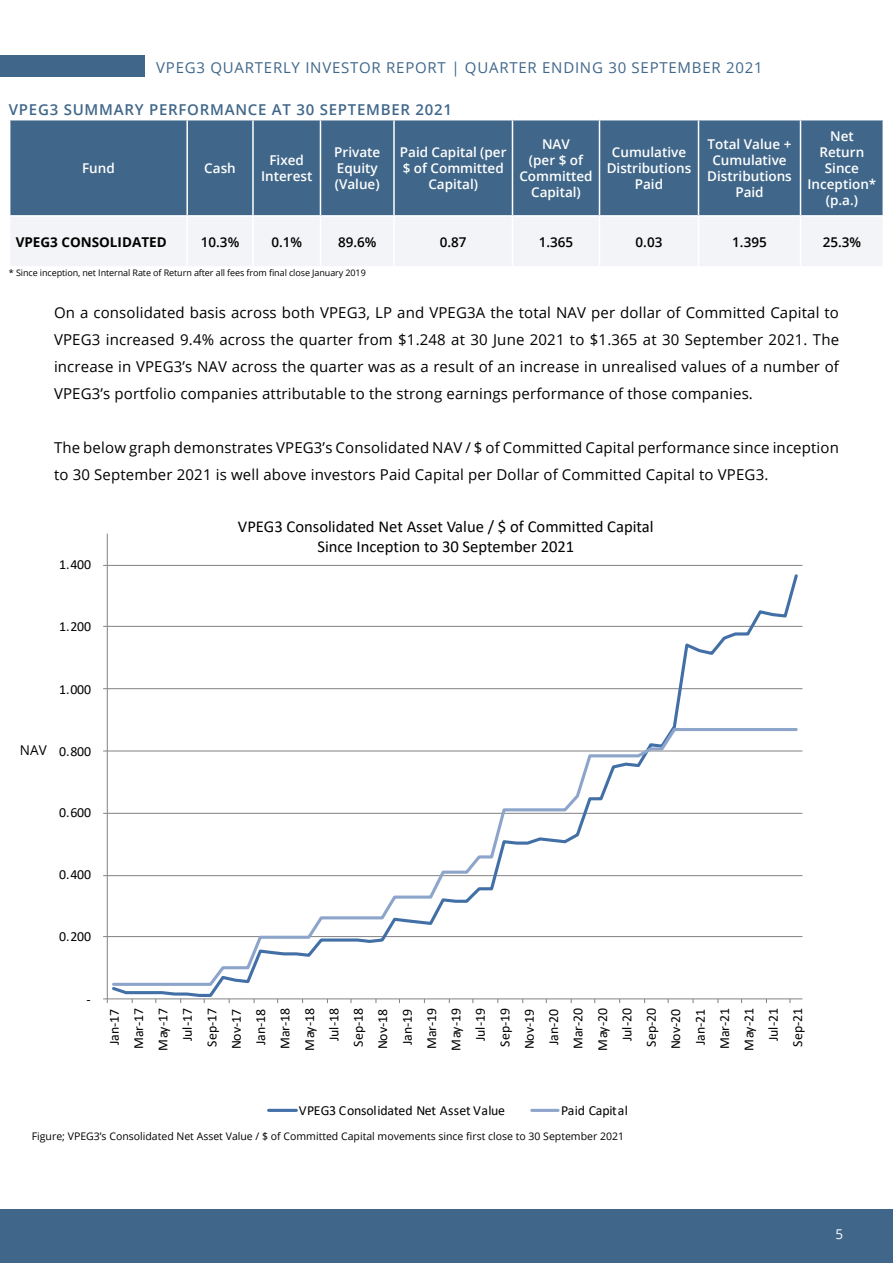
<style>
.page{position:relative;width:893px;height:1263px;background:#fff}
.page>*{position:absolute;margin:0;border:0;box-sizing:border-box;transform-origin:0 0}
.t1{font:16.65px/20.7px "Calibri";color:#000;text-align:center}
.t2{font:15px/27px "Open Sans";letter-spacing:.01em;color:#000;text-align:justify}
.t3{font:15px "Open Sans";letter-spacing:.05em;color:#40678a}
.t4{font:600 15px "Open Sans";letter-spacing:.05em;color:#40678a}
.t5{font:13.8px/24.5px "Calibri";letter-spacing:-.005em;color:#000;text-align:right}
.t6{font:600 13.5px/16.2px "Open Sans";color:#fff;text-align:center}
.t7{font:600 13.5px "Open Sans";color:#000}
.t8{font:700 13.5px "Open Sans";color:#000}
.t9{font:13.5px "Open Sans";color:#000}
.t10{font:13.5px "Open Sans";color:#fff}
.t11{font:10.5px "Open Sans";color:#000}
.t12{font:9px "Open Sans";letter-spacing:-.01em;color:#000}
</style>
<div class="page">
<div style="left:1px;top:55px;width:144px;height:22px;background:#40678a"></div>
<div style="left:0;top:1210px;width:893px;height:53px;background:#40678a"></div>
<div style="left:10px;top:120px;width:872px;height:95px;background:#40678a"></div>
<div style="left:11px;top:217px;width:871px;height:49px;background:#f3f4f7"></div>
<hr style="left:186px;top:120px;width:2px;height:95px;background:#fff">
<hr style="left:252px;top:120px;width:2px;height:95px;background:#fff">
<hr style="left:320px;top:120px;width:1px;height:95px;background:#fff">
<hr style="left:393px;top:120px;width:2px;height:95px;background:#fff">
<hr style="left:512px;top:120px;width:1px;height:95px;background:#fff">
<hr style="left:599px;top:120px;width:1px;height:95px;background:#fff">
<hr style="left:698px;top:120px;width:1px;height:95px;background:#fff">
<hr style="left:800px;top:120px;width:1px;height:95px;background:#fff">
<hr style="left:186px;top:217px;width:2px;height:49px;background:#fff">
<hr style="left:252px;top:217px;width:2px;height:49px;background:#fff">
<hr style="left:320px;top:217px;width:1px;height:49px;background:#fff">
<hr style="left:393px;top:217px;width:2px;height:49px;background:#fff">
<hr style="left:512px;top:217px;width:1px;height:49px;background:#fff">
<hr style="left:599px;top:217px;width:1px;height:49px;background:#fff">
<hr style="left:698px;top:217px;width:1px;height:49px;background:#fff">
<hr style="left:800px;top:217px;width:1px;height:49px;background:#fff">
<svg style="left:103px;top:533px;width:700px;height:579px"></svg>
<p class="t3" style="left:156px;top:57px;width:608px">VPEG3 QUARTERLY INVESTOR REPORT | QUARTER ENDING 30 SEPTEMBER 2021</p>
<p class="t4" style="left:9px;top:99px;width:445px">VPEG3 SUMMARY PERFORMANCE AT 30 SEPTEMBER 2021</p>
<p class="t6" style="left:82px;top:160px;width:34px">Fund</p>
<p class="t6" style="left:204px;top:160px;width:33px">Cash</p>
<p class="t6" style="left:261px;top:152px;width:53px">Fixed<br>Interest</p>
<p class="t6" style="left:334px;top:143px;width:48px;text-align:left">Private<br>Equity (Value)</p>
<p class="t6" style="left:400px;top:143px;width:108px">Paid Capital (per $ of Committed<br>Capital)</p>
<p class="t6" style="left:542px;top:135px;width:29px">NAV</p>
<p class="t6" style="left:519px;top:152px;width:75px">(per $ of<br>Committed<br>Capital)</p>
<p class="t6" style="left:607px;top:143px;width:86px">Cumulative<br>Distributions<br>Paid</p>
<p class="t6" style="left:707px;top:135px;width:86px">Total Value +<br>Cumulative<br>Distributions<br>Paid</p>
<p class="t6" style="left:807px;top:127px;width:70px">Net<br>Return<br>Since<br>Inception* (p.a.)</p>
<p class="t8" style="left:16px;top:232px;width:153px">VPEG3 CONSOLIDATED</p>
<p class="t7" style="left:201px;top:232px;width:40px">10.3%</p>
<p class="t7" style="left:271px;top:232px;width:32px">0.1%</p>
<p class="t7" style="left:338px;top:232px;width:40px">89.6%</p>
<p class="t7" style="left:440px;top:232px;width:28px">0.87</p>
<p class="t7" style="left:539px;top:232px;width:36px">1.365</p>
<p class="t7" style="left:636px;top:232px;width:28px">0.03</p>
<p class="t7" style="left:732px;top:232px;width:36px">1.395</p>
<p class="t7" style="left:823px;top:232px;width:40px">25.3%</p>
<p class="t12" style="left:9px;top:267px;width:358px">* Since inception, net Internal Rate of Return after all fees from final close January 2019</p>
<p class="t2" style="left:54px;top:298px;width:787px">On a consolidated basis across both VPEG3, LP and VPEG3A the total NAV per dollar of Committed Capital to VPEG3 increased 9.4% across the quarter from $1.248 at 30 June 2021 to $1.365 at 30 September 2021. The increase in VPEG3’s NAV across the quarter was as a result of an increase in unrealised values of a number of VPEG3’s portfolio companies attributable to the strong earnings performance of those companies.</p>
<p class="t2" style="left:54px;top:433px;width:786px">The below graph demonstrates VPEG3’s Consolidated NAV / $ of Committed Capital performance since inception to 30 September 2021 is well above investors Paid Capital per Dollar of Committed Capital to VPEG3.</p>
<p class="t5" style="left:59px;top:552px;width:33px">1.400</p>
<p class="t5" style="left:59px;top:614px;width:33px">1.200</p>
<p class="t5" style="left:59px;top:676px;width:33px">1.000</p>
<p class="t9" style="left:20px;top:741px;width:28px">NAV</p>
<p class="t5" style="left:59px;top:739px;width:33px">0.800</p>
<p class="t5" style="left:59px;top:800px;width:33px">0.600</p>
<p class="t5" style="left:59px;top:862px;width:33px">0.400</p>
<p class="t5" style="left:59px;top:924px;width:33px">0.200</p>
<p class="t1" style="left:238px;top:515px;width:417px">VPEG3 Consolidated Net Asset Value / $ of Committed Capital<br>Since Inception to 30 September 2021</p>
<p class="t5" style="left:87px;top:986px;width:6px">-</p>
<p class="t5" style="left:102px;top:1051px;width:45px;rotate:-90deg">Jan-17<br>Mar-17<br>May-17<br>Jul-17<br>Sep-17<br>Nov-17<br>Jan-18<br>Mar-18<br>May-18<br>Jul-18<br>Sep-18<br>Nov-18<br>Jan-19<br>Mar-19<br>May-19<br>Jul-19<br>Sep-19<br>Nov-19<br>Jan-20<br>Mar-20<br>May-20<br>Jul-20<br>Sep-20<br>Nov-20<br>Jan-21<br>Mar-21<br>May-21<br>Jul-21<br>Sep-21</p>
<p class="t5" style="left:299px;top:1097px;width:208px">VPEG3 Consolidated Net Asset Value</p>
<p class="t5" style="left:561px;top:1097px;width:68px">Paid Capital</p>
<p class="t11" style="left:32px;top:1129px;width:594px">Figure; VPEG3’s Consolidated Net Asset Value / $ of Committed Capital movements since first close to 30 September 2021</p>
<p class="t10" style="left:836px;top:1224px;width:9px">5</p>
</div>
